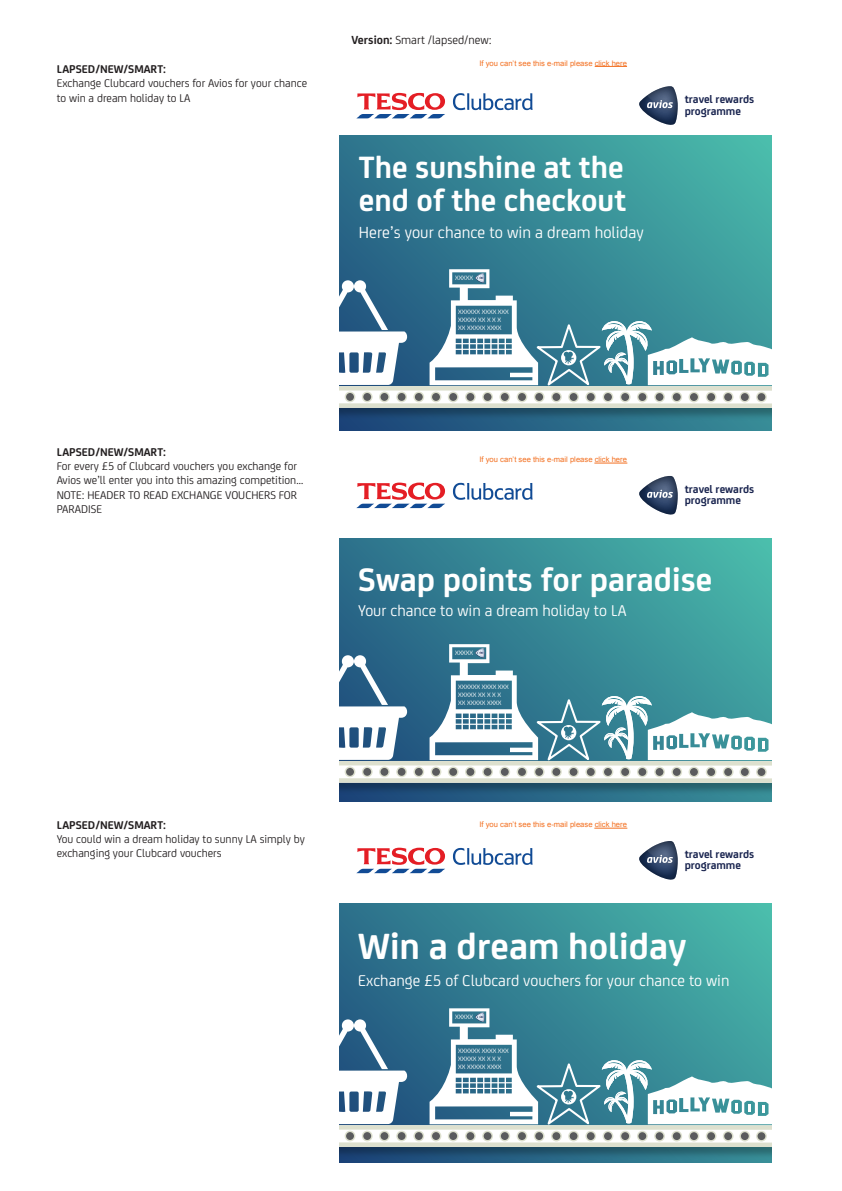
<style>
.page{position:relative;width:842px;height:1191px;background:#fff}
.page>*{position:absolute;margin:0;border:0;box-sizing:border-box;transform-origin:0 0}
.t1{font:700 39px "FS Joey";color:#fff}
.t2{font:700 34.8px "FS Joey";color:#fff}
.t3{font:700 32.9px/32.9px "FS Joey";color:#fff}
.t4{font:17.2px "FS Joey";color:#fff}
.t5{font:16.7px "FS Joey";color:#fff}
.t6{font:12.5px "FS Joey";color:#231f20}
.t7{font:12px/14.4px "FS Joey";color:#231f20}
.t8{font:700 12px "FS Joey";color:#231f20}
.t9{font:700 11.8px/11.6px "FS Joey";letter-spacing:-.005em;color:#19244f}
.t10{font:7.7px "Arial";color:#f37021}
.t11{font:6.8px/8.2px "FS Joey";color:#fff}
.s1{font-weight:700}
</style>
<div class="page">
<hr style="left:595px;top:66px;width:32px;height:1px;background:#f37021">
<svg style="left:340px;top:135px;width:431px;height:296px;background:#378b96"></svg>
<svg style="left:340px;top:269px;width:431px;height:152px"></svg>
<hr style="left:595px;top:463px;width:32px;height:1px;background:#f37021">
<svg style="left:639px;top:476px;width:39px;height:38px"></svg>
<svg style="left:356px;top:482px;width:89px;height:26px"></svg>
<svg style="left:453px;top:483px;width:80px;height:17px"></svg>
<svg style="left:639px;top:86px;width:39px;height:39px"></svg>
<svg style="left:357px;top:93px;width:88px;height:25px"></svg>
<svg style="left:453px;top:93px;width:80px;height:17px"></svg>
<svg style="left:340px;top:539px;width:431px;height:262px;background:#378c97"></svg>
<svg style="left:340px;top:644px;width:431px;height:152px"></svg>
<hr style="left:595px;top:828px;width:32px;height:1px;background:#f37021">
<svg style="left:639px;top:841px;width:39px;height:38px"></svg>
<svg style="left:356px;top:847px;width:89px;height:26px"></svg>
<svg style="left:453px;top:848px;width:80px;height:17px"></svg>
<div style="left:340px;top:904px;width:431px;height:258px;background:linear-gradient(to right,#296687,#48b5a8)"></div>
<svg style="left:340px;top:1008px;width:431px;height:152px"></svg>
<p class="t8" style="left:57px;top:60px;width:111px">LAPSED/NEW/SMART:</p>
<p class="t7" style="left:57px;top:75px;width:252px">Exchange Clubcard vouchers for Avios for your chance to win a dream holiday to LA</p>
<p class="t6" style="left:351px;top:31px;width:142px"><span class="s1">Version:</span> Smart /lapsed/new:</p>
<p class="t10" style="left:479px;top:59px;width:149px">If you can’t see this e-mail please click here</p>
<h3 class="t3" style="left:359px;top:149px;width:269px">The sunshine at the end of the checkout</h3>
<h3 class="t4" style="left:359px;top:220px;width:286px">Here’s your chance to win a dream holiday</h3>
<p class="t11" style="left:455px;top:273px;width:20px">XXXXX</p>
<p class="t11" style="left:458px;top:307px;width:52px">XXXXXX XXXX XXX<br>XXXXX XX X X X<br>XX XXXXX XXXX</p>
<p class="t9" style="left:685px;top:92px;width:71px">travel rewards programme</p>
<p class="t8" style="left:57px;top:442px;width:111px">LAPSED/NEW/SMART:</p>
<p class="t7" style="left:57px;top:458px;width:248px">For every £5 of Clubcard vouchers you exchange for Avios we’ll enter you into this amazing competition… NOTE: HEADER TO READ EXCHANGE VOUCHERS FOR PARADISE</p>
<p class="t8" style="left:57px;top:815px;width:111px">LAPSED/NEW/SMART:</p>
<p class="t7" style="left:57px;top:831px;width:250px">You could win a dream holiday to sunny LA simply by exchanging your Clubcard vouchers</p>
<p class="t10" style="left:479px;top:455px;width:149px">If you can’t see this e-mail please click here</p>
<p class="t9" style="left:685px;top:482px;width:71px">travel rewards programme</p>
<h2 class="t2" style="left:358px;top:553px;width:355px">Swap points for paradise</h2>
<h3 class="t5" style="left:358px;top:598px;width:270px">Your chance to win a dream holiday to LA</h3>
<p class="t11" style="left:455px;top:648px;width:20px">XXXXX</p>
<p class="t11" style="left:458px;top:682px;width:52px">XXXXXX XXXX XXX<br>XXXXX XX X X X<br>XX XXXXX XXXX</p>
<p class="t10" style="left:479px;top:820px;width:149px">If you can’t see this e-mail please click here</p>
<p class="t9" style="left:685px;top:847px;width:71px">travel rewards programme</p>
<h1 class="t1" style="left:358px;top:916px;width:329px">Win a dream holiday</h1>
<h3 class="t5" style="left:358px;top:968px;width:373px">Exchange £5 of Clubcard vouchers for your chance to win</h3>
<p class="t11" style="left:455px;top:1012px;width:20px">XXXXX</p>
<p class="t11" style="left:458px;top:1046px;width:52px">XXXXXX XXXX XXX<br>XXXXX XX X X X<br>XX XXXXX XXXX</p>
</div>
